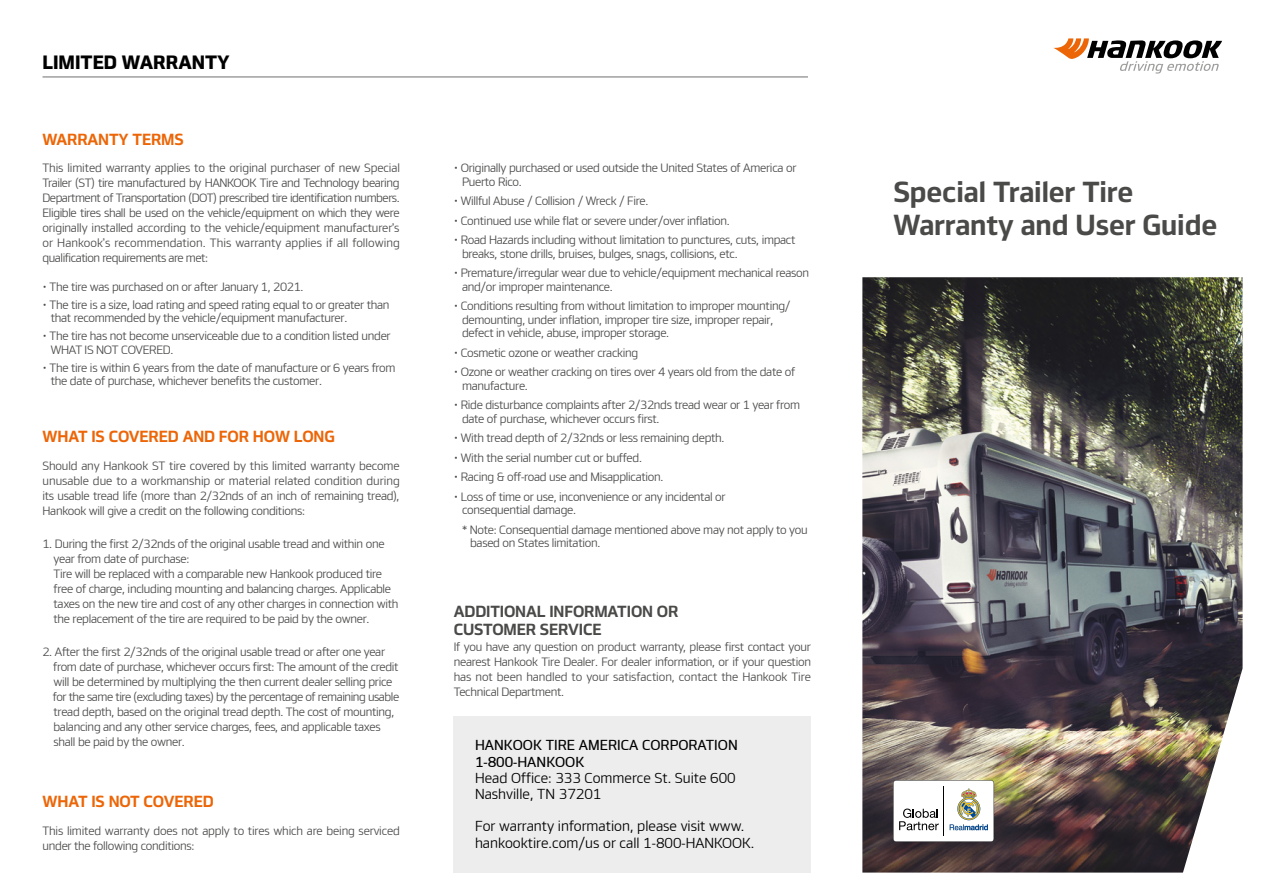
<style>
.page{position:relative;width:1263px;height:893px;background:#fff}
.page>*{position:absolute;margin:0;border:0;box-sizing:border-box;transform-origin:0 0}
.t1{font:27px/32.4px "Hankook TTF Semibold";letter-spacing:-.005em;color:#4a4a49}
.t2{font:18px "Hankook TTF Bold";color:#000}
.t3{font:15px "Hankook TTF Semibold";letter-spacing:-.01em;color:#ec6608}
.t4{font:15px/18px "Hankook TTF Semibold";letter-spacing:-.01em;color:#4a4a49}
.t5{font:13.5px/16.2px "Hankook TTF Regular";color:#000}
.t6{font:13.5px/16.2px "Hankook TTF Medium";color:#000}
.t7{font:11.25px/15px "Hankook TTF Regular";letter-spacing:-.025em;color:#4a4a49}
</style>
<div class="page">
<img style="left:862px;top:277px;width:380px;height:596px">
<svg style="left:1054px;top:38px;width:168px;height:36px"></svg>
<div style="left:454px;top:716px;width:357px;height:157px;background:#ededed"></div>
<hr style="left:43px;top:77px;width:765px;height:1px;background:#706f6f">
<svg style="left:893px;top:780px;width:101px;height:62px"></svg>
<h2 class="t2" style="left:43px;top:48px;width:189px">LIMITED WARRANTY</h2>
<h3 class="t3" style="left:43px;top:128px;width:143px">WARRANTY TERMS</h3>
<p class="t7" style="left:43px;top:160px;width:359px;text-align:justify">This limited warranty applies to the original purchaser of new Special Trailer (ST) tire manufactured by HANKOOK Tire and Technology bearing Department of Transportation (DOT) prescribed tire identification numbers.<br>Eligible tires shall be used on the vehicle/equipment on which they were originally installed according to the vehicle/equipment manufacturer’s or Hankook’s recommendation. This warranty applies if all following qualification requirements are met:</p>
<p class="t7" style="left:43px;top:279px;width:262px">• The tire was purchased on or after January 1, 2021.</p>
<p class="t7" style="left:51px;top:297px;width:340px;line-height:13.5px;text-indent:-8px">• The tire is a size, load rating and speed rating equal to or greater than that recommended by the vehicle/equipment manufacturer.</p>
<p class="t7" style="left:51px;top:329px;width:341px;line-height:13.5px;text-indent:-8px">• The tire has not become unserviceable due to a condition listed under<br>WHAT IS NOT COVERED.</p>
<p class="t7" style="left:51px;top:360px;width:346px;line-height:13.5px;text-indent:-8px">• The tire is within 6 years from the date of manufacture or 6 years from the date of purchase, whichever benefits the customer.</p>
<h3 class="t3" style="left:43px;top:425px;width:294px">WHAT IS COVERED AND FOR HOW LONG</h3>
<p class="t7" style="left:43px;top:458px;width:359px;text-align:justify">Should any Hankook ST tire covered by this limited warranty become unusable due to a workmanship or material related condition during its usable tread life (more than 2/32nds of an inch of remaining tread), Hankook will give a credit on the following conditions:</p>
<p class="t7" style="left:54px;top:536px;width:346px;text-indent:-11px">1. During the first 2/32nds of the original usable tread and within one year from date of purchase:<br>Tire will be replaced with a comparable new Hankook produced tire free of charge, including mounting and balancing charges. Applicable taxes on the new tire and cost of any other charges in connection with the replacement of the tire are required to be paid by the owner.</p>
<p class="t7" style="left:53px;top:644px;width:348px;text-indent:-10px">2. After the first 2/32nds of the original usable tread or after one year from date of purchase, whichever occurs first: The amount of the credit will be determined by multiplying the then current dealer selling price for the same tire (excluding taxes) by the percentage of remaining usable tread depth, based on the original tread depth. The cost of mounting, balancing and any other service charges, fees, and applicable taxes shall be paid by the owner.</p>
<h3 class="t3" style="left:43px;top:790px;width:173px">WHAT IS NOT COVERED</h3>
<p class="t7" style="left:43px;top:822px;width:359px">This limited warranty does not apply to tires which are being serviced under the following conditions:</p>
<p class="t7" style="left:462px;top:161px;width:336px;line-height:13.5px;text-indent:-8px">• Originally purchased or used outside the United States of America or<br>Puerto Rico.</p>
<p class="t7" style="left:454px;top:193px;width:196px">• Willful Abuse / Collision / Wreck / Fire.</p>
<p class="t7" style="left:454px;top:213px;width:278px">• Continued use while flat or severe under/over inflation.</p>
<p class="t7" style="left:462px;top:233px;width:335px;line-height:13.5px;text-indent:-8px">• Road Hazards including without limitation to punctures, cuts, impact breaks, stone drills, bruises, bulges, snags, collisions, etc.</p>
<p class="t7" style="left:462px;top:266px;width:349px;line-height:13.5px;text-indent:-8px">• Premature/irregular wear due to vehicle/equipment mechanical reason and/or improper maintenance.</p>
<p class="t7" style="left:462px;top:299px;width:330px;line-height:13.5px;text-indent:-8px">• Conditions resulting from without limitation to improper mounting/ demounting, under inflation, improper tire size, improper repair, defect in vehicle, abuse, improper storage.</p>
<p class="t7" style="left:454px;top:345px;width:186px">• Cosmetic ozone or weather cracking</p>
<p class="t7" style="left:462px;top:365px;width:335px;line-height:13.5px;text-indent:-8px">• Ozone or weather cracking on tires over 4 years old from the date of manufacture.</p>
<p class="t7" style="left:462px;top:398px;width:340px;line-height:13.5px;text-indent:-8px">• Ride disturbance complaints after 2/32nds tread wear or 1 year from date of purchase, whichever occurs first.</p>
<p class="t7" style="left:454px;top:430px;width:272px">• With tread depth of 2/32nds or less remaining depth.</p>
<p class="t7" style="left:454px;top:449px;width:190px">• With the serial number cut or buffed.</p>
<p class="t7" style="left:454px;top:469px;width:211px">• Racing &amp; off-road use and Misapplication.</p>
<p class="t7" style="left:462px;top:489px;width:265px;line-height:13.5px;text-indent:-8px">• Loss of time or use, inconvenience or any incidental or consequential damage.</p>
<p class="t7" style="left:470px;top:522px;width:339px;line-height:13.5px;text-indent:-8px">* Note: Consequential damage mentioned above may not apply to you based on States limitation.</p>
<h3 class="t4" style="left:454px;top:601px;width:226px">ADDITIONAL INFORMATION OR<br>CUSTOMER SERVICE</h3>
<p class="t7" style="left:454px;top:639px;width:359px;text-align:justify">If you have any question on product warranty, please first contact your nearest Hankook Tire Dealer. For dealer information, or if your question has not been handled to your satisfaction, contact the Hankook Tire Technical Department.</p>
<p class="t6" style="left:475px;top:736px;width:264px">HANKOOK TIRE AMERICA CORPORATION<br>1-800-HANKOOK</p>
<p class="t5" style="left:475px;top:769px;width:262px">Head Office: 333 Commerce St. Suite 600<br>Nashville, TN 37201</p>
<p class="t5" style="left:475px;top:817px;width:281px">For warranty information, please visit www. hankooktire.com/us or call 1-800-HANKOOK.</p>
<h1 class="t1" style="left:893px;top:175px;width:325px">Special Trailer Tire<br>Warranty and User Guide</h1>
</div>
